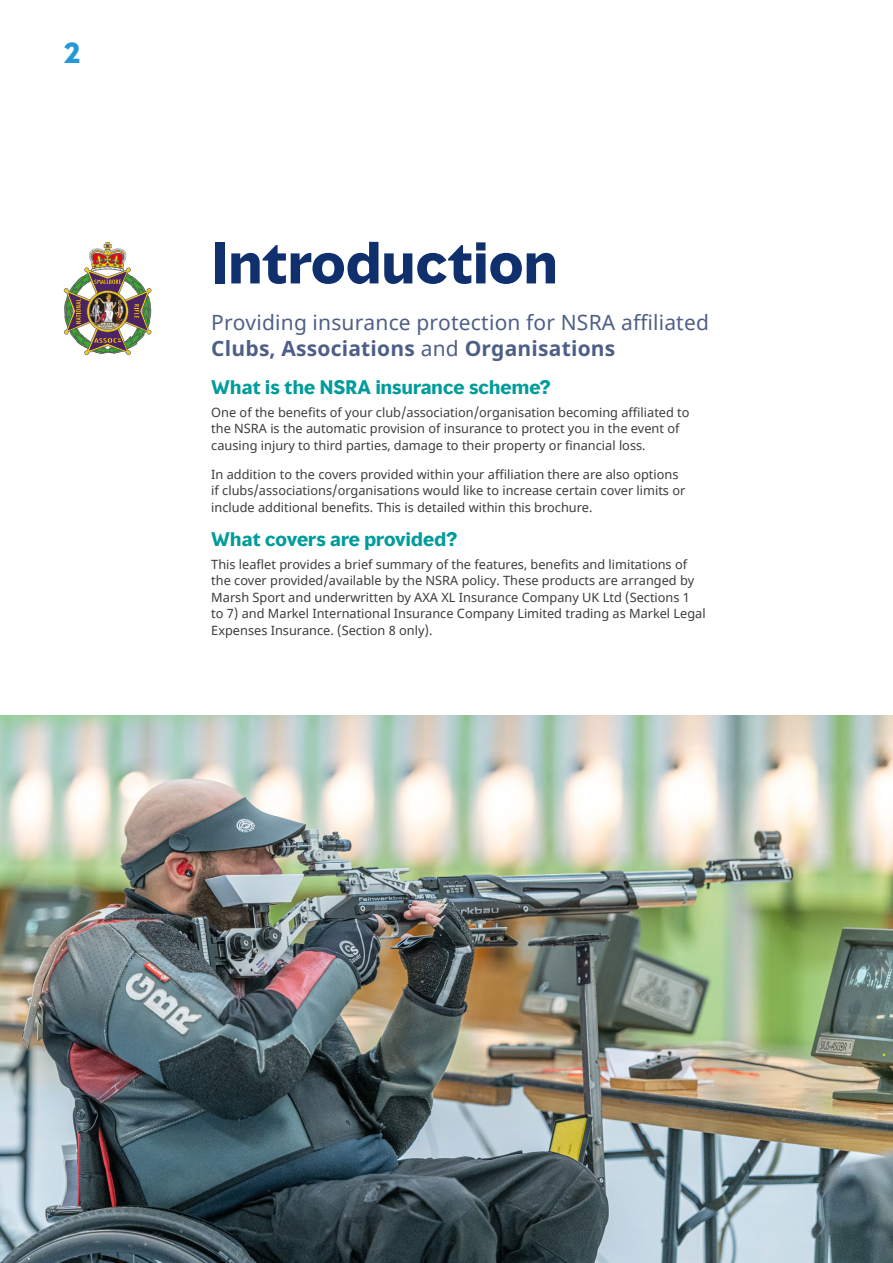
<style>
.page{position:relative;width:893px;height:1263px;background:#fff}
.page>*{position:absolute;margin:0;border:0;box-sizing:border-box;transform-origin:0 0}
.t1{font:700 54px "MMC Display";letter-spacing:.01em;color:#0f306d}
.t2{font:700 27px "MMC Display";color:#239ad7}
.t3{font:21px/25.5px "Noto Sans";letter-spacing:.01em;color:#4e5f87}
.t4{font:700 18px "MMC Display";letter-spacing:.01em;color:#009c9b}
.t5{font:12.75px/16.5px "Noto Sans";color:#3c3c3b}
.s1{font-weight:700}
</style>
<div class="page">
<img style="left:0;top:716px;width:893px;height:547px">
<img style="left:64px;top:242px;width:87px;height:113px">
<h2 class="t2" style="left:64px;top:35px;width:18px">2</h2>
<h1 class="t1" style="left:211px;top:228px;width:348px">Introduction</h1>
<h3 class="t3" style="left:211px;top:311px;width:499px">Providing insurance protection for NSRA affiliated<br><span class="s1">Clubs, Associations</span> and <span class="s1">Organisations</span></h3>
<h3 class="t4" style="left:211px;top:375px;width:341px">What is the NSRA insurance scheme?</h3>
<p class="t5" style="left:211px;top:404px;width:480px">One of the benefits of your club/association/organisation becoming affiliated to the NSRA is the automatic provision of insurance to protect you in the event of causing injury to third parties, damage to their property or financial loss.</p>
<p class="t5" style="left:211px;top:466px;width:476px">In addition to the covers provided within your affiliation there are also options if clubs/associations/organisations would like to increase certain cover limits or include additional benefits. This is detailed within this brochure.</p>
<h3 class="t4" style="left:211px;top:527px;width:248px">What covers are provided?</h3>
<p class="t5" style="left:211px;top:556px;width:496px">This leaflet provides a brief summary of the features, benefits and limitations of the cover provided/available by the NSRA policy. These products are arranged by Marsh Sport and underwritten by AXA XL Insurance Company UK Ltd (Sections 1<br>to 7) and Markel International Insurance Company Limited trading as Markel Legal Expenses Insurance. (Section 8 only).</p>
</div>
